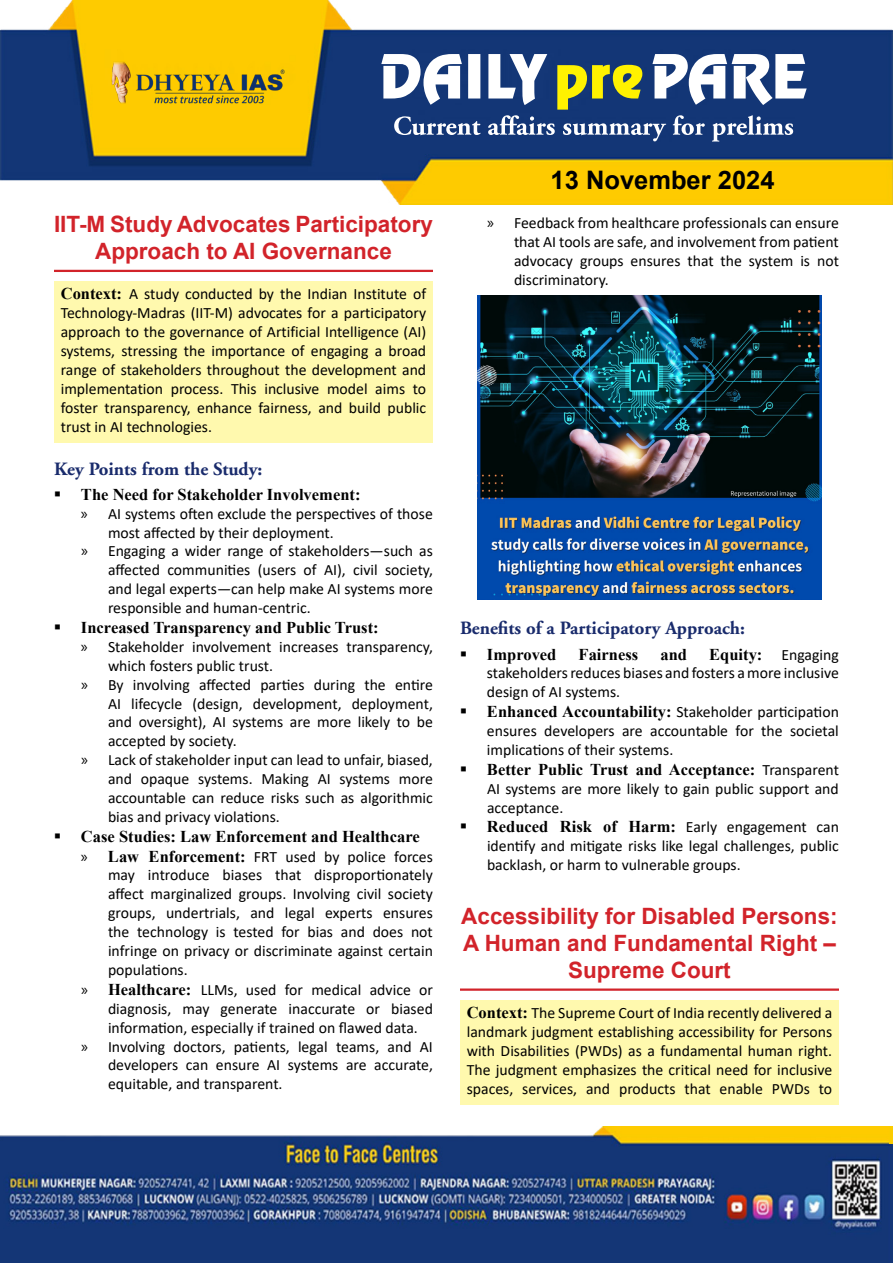
<style>
.page{position:relative;width:893px;height:1263px;background:#fff}
.page>*{position:absolute;margin:0;border:0;box-sizing:border-box;transform-origin:0 0}
.t1{font:700 25.5px "Arial";color:#000}
.t2{font:700 22.5px/27px "Arial";color:#d2232a;text-align:center}
.t3{font:700 18.75px "Adobe Garamond";color:#192b6c}
.t4{font:700 16.5px "Times New Roman";color:#000}
.t5{font:15.75px/18.9px "Calibri";color:#000;text-align:justify}
.s1{font-family:"Times New Roman";font-weight:700;font-size:16.5px}
.s2{font-family:"Myriad Pro";font-size:16.5px}
.s3{font-family:"Calibri";font-weight:400;font-size:15.75px}
</style>
<div class="page">
<img style="left:0;top:0;width:893px;height:205px">
<img style="left:102px;top:50px;width:195px;height:75px">
<svg style="left:381px;top:54px;width:426px;height:88px"></svg>
<img style="left:0;top:1126px;width:890px;height:137px">
<svg style="left:890px;top:1144px;width:3px;height:119px"></svg>
<hr style="left:889px;top:1126px;width:4px;height:18px;background:#fbcc00">
<hr style="left:54px;top:270px;width:379px;height:2px;background:#d2232a">
<div style="left:54px;top:281px;width:379px;height:161px;background:#fff9ae"></div>
<hr style="left:460px;top:988px;width:379px;height:3px;background:#d2232a">
<div style="left:460px;top:1000px;width:379px;height:104px;background:#fff9ae"></div>
<img style="left:478px;top:295px;width:343px;height:305px">
<h2 class="t2" style="left:54px;top:211px;width:380px">IIT-M Study Advocates Participatory<br>Approach to AI Governance</h2>
<p class="t5" style="left:61px;top:284px;width:367px"><span class="s1">Context:</span> A study conducted by the Indian Institute of Technology-Madras (IIT-M) advocates for a participatory approach to the governance of Artificial Intelligence (AI) systems, stressing the importance of engaging a broad range of stakeholders throughout the development and implementation process. This inclusive model aims to foster transparency, enhance fairness, and build public trust in AI technologies.</p>
<p class="t3" style="left:54px;top:458px;width:210px">Key Points from the Study:</p>
<p class="t4" style="left:81px;top:483px;width:281px">The Need for Stakeholder Involvement:</p>
<p class="t5" style="left:81px;top:504px;width:353px"><span class="s2">»</span> AI systems often exclude the perspectives of those</p>
<p class="t5" style="left:108px;top:522px;width:227px">most affected by their deployment.</p>
<p class="t5" style="left:81px;top:541px;width:353px"><span class="s2">»</span> Engaging a wider range of stakeholders—such as</p>
<p class="t5" style="left:108px;top:560px;width:326px">affected communities (users of AI), civil society,</p>
<p class="t5" style="left:108px;top:579px;width:326px">and legal experts—can help make AI systems more</p>
<p class="t5" style="left:108px;top:598px;width:204px">responsible and human-centric.</p>
<p class="t4" style="left:81px;top:616px;width:299px">Increased Transparency and Public Trust:</p>
<p class="t5" style="left:81px;top:637px;width:353px"><span class="s2">»</span> Stakeholder involvement increases transparency,</p>
<p class="t5" style="left:108px;top:656px;width:167px">which fosters public trust.</p>
<p class="t5" style="left:81px;top:675px;width:353px"><span class="s2">»</span> By involving affected parties during the entire</p>
<p class="t5" style="left:108px;top:693px;width:326px">AI lifecycle (design, development, deployment,</p>
<p class="t5" style="left:108px;top:712px;width:326px">and oversight), AI systems are more likely to be</p>
<p class="t5" style="left:108px;top:731px;width:130px">accepted by society.</p>
<p class="t5" style="left:81px;top:750px;width:353px"><span class="s2">»</span> Lack of stakeholder input can lead to unfair, biased,</p>
<p class="t5" style="left:108px;top:769px;width:326px">and opaque systems. Making AI systems more</p>
<p class="t5" style="left:108px;top:788px;width:326px">accountable can reduce risks such as algorithmic</p>
<p class="t5" style="left:108px;top:807px;width:173px">bias and privacy violations.</p>
<p class="t4" style="left:81px;top:825px;width:340px">Case Studies: Law Enforcement and Healthcare</p>
<p class="t5" style="left:81px;top:846px;width:353px"><span class="s2">»</span> <span class="s1">Law Enforcement:</span> FRT used by police forces</p>
<p class="t5" style="left:108px;top:865px;width:326px">may introduce biases that disproportionately</p>
<p class="t5" style="left:108px;top:884px;width:326px">affect marginalized groups. Involving civil society</p>
<p class="t5" style="left:108px;top:903px;width:326px">groups, undertrials, and legal experts ensures</p>
<p class="t5" style="left:108px;top:922px;width:326px">the technology is tested for bias and does not</p>
<p class="t5" style="left:108px;top:941px;width:326px">infringe on privacy or discriminate against certain</p>
<p class="t5" style="left:108px;top:960px;width:81px">populations.</p>
<p class="t5" style="left:81px;top:980px;width:353px"><span class="s2">»</span> <span class="s1">Healthcare:</span> LLMs, used for medical advice or</p>
<p class="t5" style="left:108px;top:999px;width:326px">diagnosis, may generate inaccurate or biased</p>
<p class="t5" style="left:108px;top:1017px;width:311px">information, especially if trained on flawed data.</p>
<p class="t5" style="left:81px;top:1036px;width:353px"><span class="s2">»</span> Involving doctors, patients, legal teams, and AI</p>
<p class="t5" style="left:108px;top:1055px;width:326px">developers can ensure AI systems are accurate,</p>
<p class="t5" style="left:108px;top:1074px;width:176px">equitable, and transparent.</p>
<h1 class="t1" style="left:551px;top:162px;width:225px">13 November 2024</h1>
<p class="t5" style="left:514px;top:213px;width:326px;text-indent:-27px"><span class="s2">»</span> Feedback from healthcare professionals can ensure that AI tools are safe, and involvement from patient advocacy groups ensures that the system is not discriminatory.</p>
<p class="t3" style="left:460px;top:618px;width:286px">Benefits of a Participatory Approach:</p>
<p class="t4" style="left:487px;top:642px;width:71px">Improved</p>
<p class="t4" style="left:579px;top:642px;width:61px">Fairness</p>
<p class="t4" style="left:660px;top:642px;width:28px">and</p>
<p class="t5" style="left:487px;top:644px;width:353px;text-align:left;text-indent:222px"><span class="s1">Equity:</span> Engaging stakeholders reduces biases and fosters a more inclusive design of AI systems.<br><span class="s1">Enhanced Accountability:</span> Stakeholder participation ensures developers are accountable for the societal implications of their systems.</p>
<p class="t4" style="left:487px;top:758px;width:353px">Better Public Trust and Acceptance: <span class="s3">Transparent</span></p>
<p class="t5" style="left:487px;top:778px;width:353px">AI systems are more likely to gain public support and acceptance.</p>
<p class="t4" style="left:487px;top:815px;width:353px">Reduced Risk of Harm: <span class="s3">Early engagement can</span></p>
<p class="t5" style="left:487px;top:836px;width:353px">identify and mitigate risks like legal challenges, public backlash, or harm to vulnerable groups.</p>
<h2 class="t2" style="left:461px;top:903px;width:378px">Accessibility for Disabled Persons:<br>A Human and Fundamental Right –<br>Supreme Court</h2>
<p class="t5" style="left:467px;top:1003px;width:367px"><span class="s1">Context:</span> The Supreme Court of India recently delivered a landmark judgment establishing accessibility for Persons with Disabilities (PWDs) as a fundamental human right.<br>The judgment emphasizes the critical need for inclusive spaces, services, and products that enable PWDs to</p>
</div>
